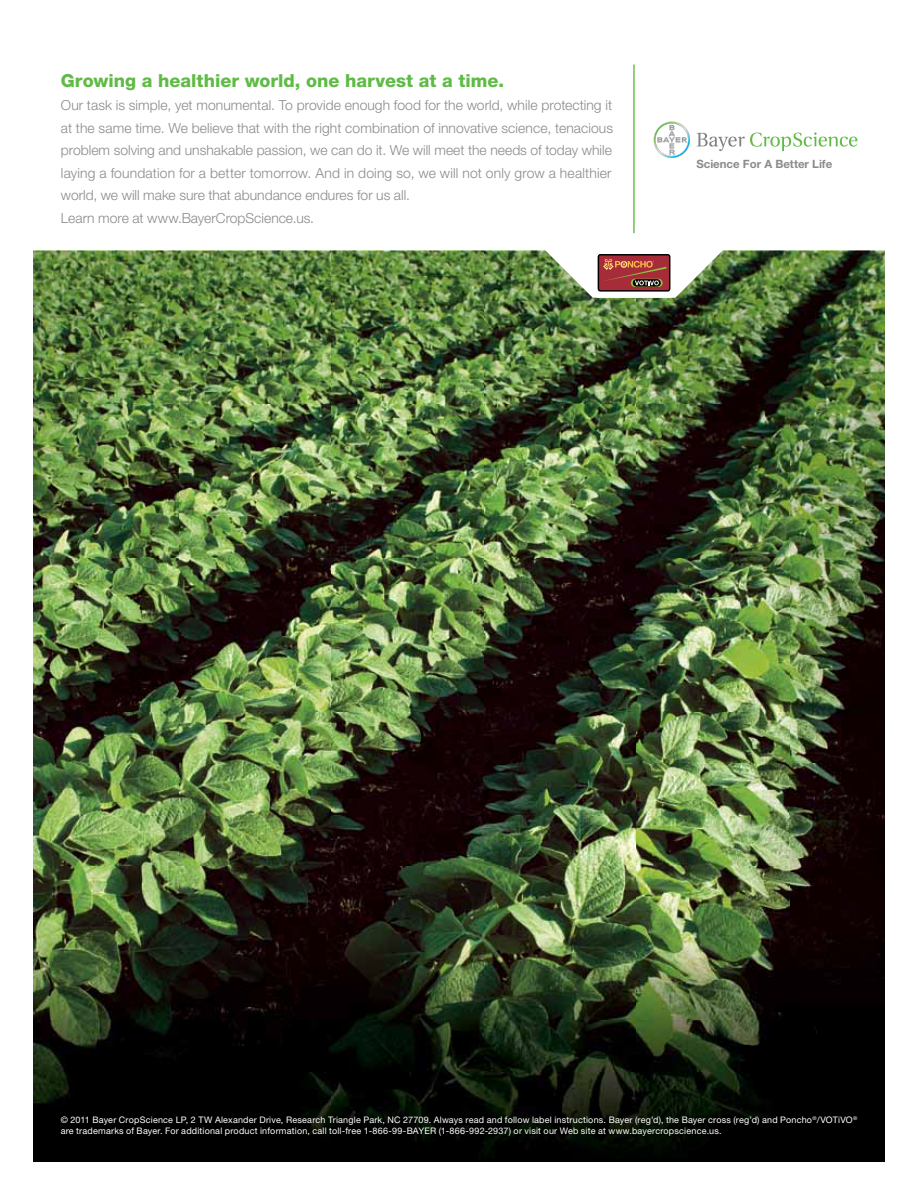
<style>
.page{position:relative;width:918px;height:1188px;background:#fff}
.page>*{position:absolute;margin:0;border:0;box-sizing:border-box;transform-origin:0 0}
.t1{font:800 18px "Helvetica Neue LT Std";color:#5fbb46}
.t2{font:300 13.8px/22.5px "Helvetica Neue LT Std";letter-spacing:.005em;color:#888a8d}
.t3{font:700 11.4px "Helvetica Neue LT Std";color:#888a8d}
.t4{font:9px/10.8px "Helvetica Neue LT Std";letter-spacing:.02em;color:#fff}
</style>
<div class="page">
<svg style="left:697px;top:132px;width:160px;height:19px"></svg>
<svg style="left:654px;top:122px;width:36px;height:36px"></svg>
<hr style="left:633px;top:65px;width:2px;height:168px;background:#5fbb46">
<img style="left:34px;top:251px;width:850px;height:910px">
<img style="left:542px;top:250px;width:184px;height:49px">
<h1 class="t1" style="left:61px;top:74px;width:445px">Growing a healthier world, one harvest at a time.</h1>
<p class="t2" style="left:61px;top:95px;width:554px">Our task is simple, yet monumental. To provide enough food for the world, while protecting it at the same time. We believe that with the right combination of innovative science, tenacious problem solving and unshakable passion, we can do it. We will meet the needs of today while laying a foundation for a better tomorrow. And in doing so, we will not only grow a healthier world, we will make sure that abundance endures for us all.<br>Learn more at www.BayerCropScience.us.</p>
<p class="t3" style="left:696px;top:160px;width:137px">Science For A Better Life</p>
<p class="t4" style="left:61px;top:1115px;width:798px">© 2011 Bayer CropScience LP, 2 TW Alexander Drive, Research Triangle Park, NC 27709. Always read and follow label instructions. Bayer (reg’d), the Bayer cross (reg’d) and Poncho<sup>®</sup>/VOTiVO<sup>® </sup>are trademarks of Bayer. For additional product information, call toll-free 1-866-99-BAYER (1-866-992-2937) or visit our Web site at www.bayercropscience.us.</p>
</div>
